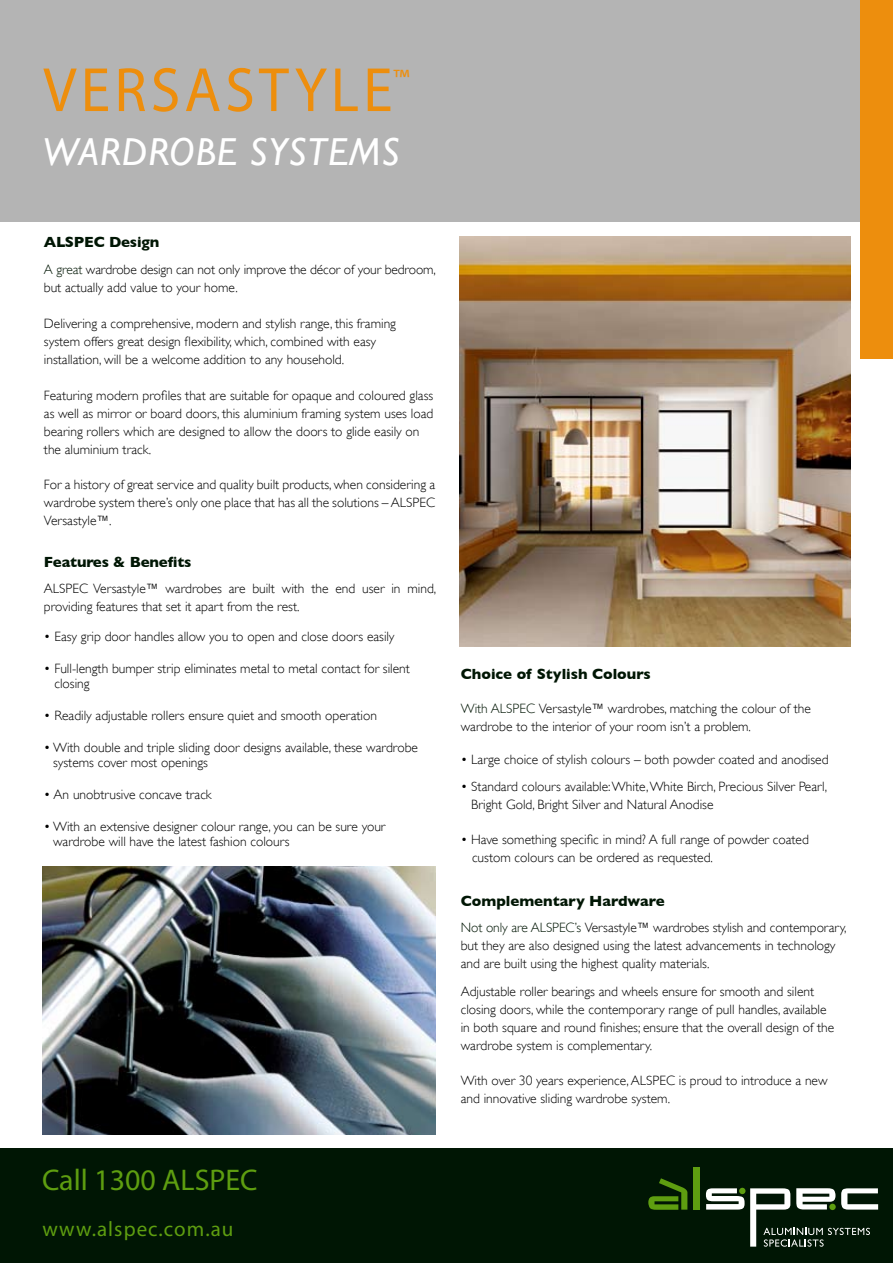
<style>
.page{position:relative;width:893px;height:1263px;background:#fff}
.page>*{position:absolute;margin:0;border:0;box-sizing:border-box;transform-origin:0 0}
.t1{font:63px "Myriad Pro";letter-spacing:.07em;color:#ed8e0d;scale:.95 1}
.t2{font:italic 39px "Gill Sans";letter-spacing:.025em;color:#fff}
.t3{font:30px "Myriad Pro";color:#5e9e10}
.t4{font:27px "Myriad Pro";color:#ed8e0d}
.t5{font:21px "Myriad Pro";letter-spacing:.05em;color:#5e9e10}
.t6{font:700 15px "Gill Sans";color:#001604}
.t7{font:300 13.5px/18px "Gill Sans";color:#000}
.s1{color:#001604}
</style>
<div class="page">
<img style="left:459px;top:237px;width:391px;height:410px">
<div style="left:0;top:1148px;width:893px;height:115px;background:#001604"></div>
<div style="left:694px;top:1167px;width:6px;height:42px;background:#5e9e10"></div>
<svg style="left:648px;top:1178px;width:39px;height:32px"></svg>
<svg style="left:706px;top:1188px;width:172px;height:59px"></svg>
<div style="left:0;top:0;width:893px;height:221px;background:#b4b4b4"></div>
<div style="left:860px;top:0;width:33px;height:359px;background:#ed8e0d"></div>
<img style="left:43px;top:866px;width:392px;height:269px">
<h1 class="t1" style="left:43px;top:51px;width:369px">VERSASTYLE</h1>
<h2 class="t2" style="left:43px;top:129px;width:358px">WARDROBE SYSTEMS</h2>
<h3 class="t4" style="left:393px;top:62px;width:18px">™</h3>
<p class="t6" style="left:44px;top:233px;width:117px">ALSPEC Design</p>
<p class="t7" style="left:44px;top:260px;width:393px"><span class="s1">A great</span> wardrobe design can not only improve the décor of your bedroom, but actually add value to your home.</p>
<p class="t7" style="left:44px;top:314px;width:354px">Delivering a comprehensive, modern and stylish range, this framing system offers great design flexibility, which, combined with easy installation, will be a welcome addition to any household.</p>
<p class="t7" style="left:44px;top:386px;width:391px">Featuring modern profiles that are suitable for opaque and coloured glass as well as mirror or board doors, this aluminium framing system uses load bearing rollers which are designed to allow the doors to glide easily on the aluminium track.</p>
<p class="t7" style="left:44px;top:475px;width:393px;text-align:justify">For a history of great service and quality built products, when considering a wardrobe system there’s only one place that has all the solutions – ALSPEC Versastyle™.</p>
<p class="t6" style="left:44px;top:553px;width:149px">Features &amp; Benefits</p>
<p class="t7" style="left:44px;top:579px;width:394px">ALSPEC Versastyle™ wardrobes are built with the end user in mind, providing features that set it apart from the rest.</p>
<p class="t7" style="left:44px;top:627px;width:352px">• Easy grip door handles allow you to open and close doors easily</p>
<p class="t7" style="left:54px;top:661px;width:357px;line-height:15px;text-indent:-11px">• Full-length bumper strip eliminates metal to metal contact for silent closing</p>
<p class="t7" style="left:44px;top:706px;width:335px">• Readily adjustable rollers ensure quiet and smooth operation</p>
<p class="t7" style="left:53px;top:740px;width:366px;line-height:15px;text-indent:-9px">• With double and triple sliding door designs available, these wardrobe systems cover most openings</p>
<p class="t7" style="left:44px;top:785px;width:169px">• An unobtrusive concave track</p>
<p class="t7" style="left:53px;top:819px;width:334px;line-height:15px;text-indent:-9px">• With an extensive designer colour range, you can be sure your wardrobe will have the latest fashion colours</p>
<h3 class="t3" style="left:42px;top:1161px;width:217px">Call 1300 ALSPEC</h3>
<h3 class="t5" style="left:43px;top:1216px;width:192px">www.alspec.com.au</h3>
<p class="t6" style="left:461px;top:665px;width:191px">Choice of Stylish Colours</p>
<p class="t7" style="left:461px;top:699px;width:352px"><span class="s1">With ALSPEC</span> Versastyle™ wardrobes, matching the colour of the wardrobe to the interior of your room isn’t a problem.</p>
<p class="t7" style="left:461px;top:750px;width:369px">• Large choice of stylish colours – both powder coated and anodised</p>
<p class="t7" style="left:471px;top:777px;width:357px;text-indent:-11px">• Standard colours available: White, White Birch, Precious Silver Pearl,<br>Bright Gold, Bright Silver and Natural Anodise</p>
<p class="t7" style="left:472px;top:830px;width:338px;text-indent:-11px">• Have something specific in mind? A full range of powder coated custom colours can be ordered as requested.</p>
<p class="t6" style="left:461px;top:892px;width:205px">Complementary Hardware</p>
<p class="t7" style="left:461px;top:918px;width:387px"><span class="s1">Not only are ALSPEC’s</span> Versastyle™ wardrobes stylish and contemporary, but they are also designed using the latest advancements in technology and are built using the highest quality materials.</p>
<p class="t7" style="left:461px;top:982px;width:375px">Adjustable roller bearings and wheels ensure for smooth and silent closing doors, while the contemporary range of pull handles, available in both square and round finishes; ensure that the overall design of the wardrobe system is complementary.</p>
<p class="t7" style="left:461px;top:1071px;width:368px">With over 30 years experience, ALSPEC is proud to introduce a new and innovative sliding wardrobe system.</p>
</div>
